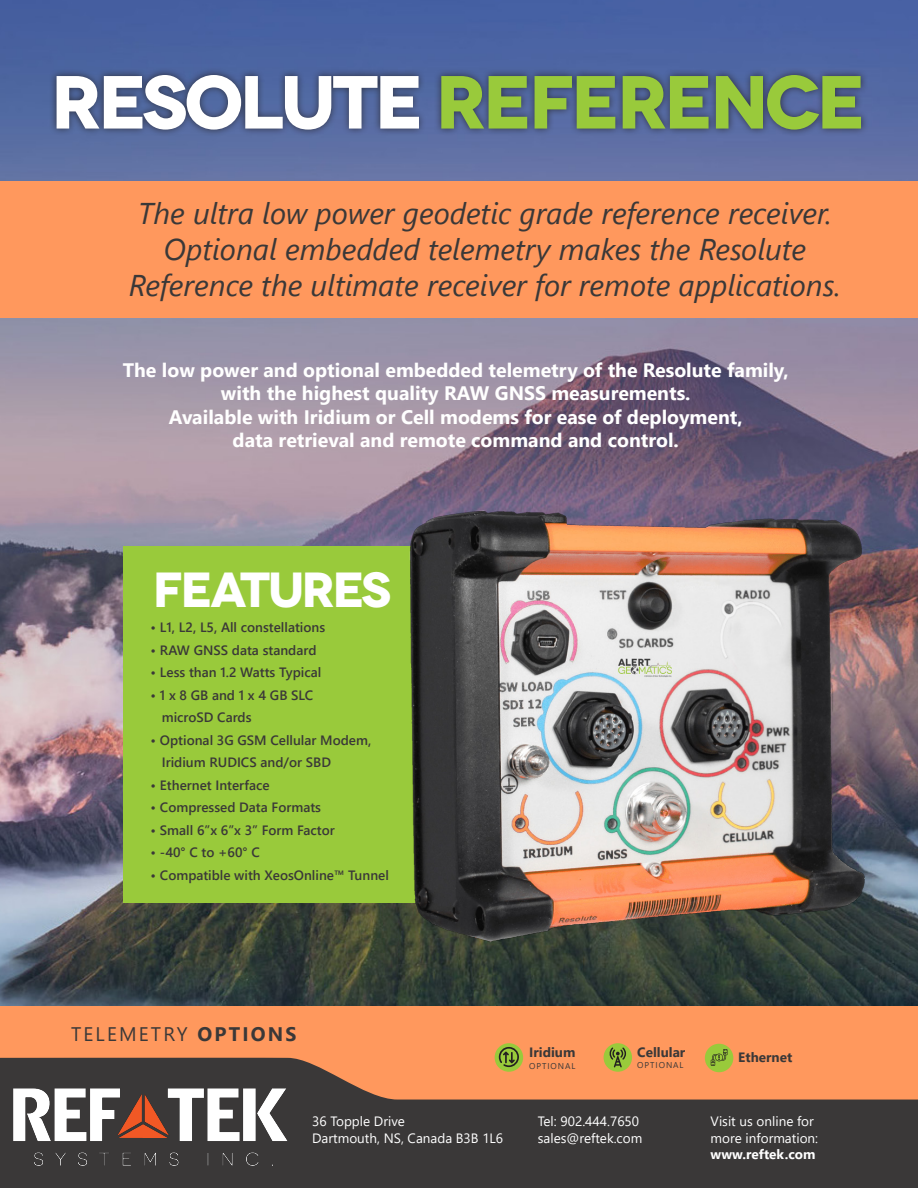
<style>
.page{position:relative;width:918px;height:1188px;background:#fff}
.page>*{position:absolute;margin:0;border:0;box-sizing:border-box;transform-origin:0 0}
.Bullet_Points{font:700 75px "Novecentowide";letter-spacing:-.05em;color:#99ca3b}
.Bullet_Points-2{font:700 49.2px "Novecentowide";letter-spacing:-.05em;color:#fff}
.t1{font:italic 30px/36px "Segoe UI";color:#3a3838;text-align:center}
.t2{font:19.65px "Segoe UI";letter-spacing:.11em;color:#3a3838}
.t3{font:700 19.5px/23.4px "Segoe UI";color:#fff;text-align:center}
.t4{font:600 13.5px/22.5px "Segoe UI";color:#3a3838}
.t5{font:13.5px/16.2px "Segoe UI";color:#fff}
.t6{font:700 13.5px "Segoe UI";color:#3a3838}
.t7{font:700 13.5px "Segoe UI";color:#fff}
.t8{font:8.4px "Segoe UI";letter-spacing:.11em;color:#3a3838}
.s1{color:#fff}
.s2{font-weight:700}
</style>
<div class="page">
<img style="left:0;top:0;width:918px;height:1007px">
<div style="left:0;top:1007px;width:918px;height:136px;background:#ff985d"></div>
<div style="left:49px;top:68px;width:820px;height:69px;background:#231f20;opacity:.75"></div>
<img style="left:0;top:1058px;width:918px;height:130px">
<div style="left:0;top:181px;width:918px;height:137px;background:#ff985d"></div>
<div style="left:123px;top:546px;width:362px;height:357px;background:#99ca3b"></div>
<img style="left:356px;top:457px;width:540px;height:540px">
<div style="left:705px;top:1044px;width:28px;height:28px;background:#99ca3b;border-radius:50%"></div>
<div style="left:495px;top:1043px;width:28px;height:29px;background:#99ca3b;border-radius:50%"></div>
<div style="left:604px;top:1043px;width:28px;height:29px;background:#99ca3b;border-radius:50%"></div>
<svg style="left:610px;top:1048px;width:16px;height:19px"></svg>
<svg style="left:499px;top:1047px;width:20px;height:20px"></svg>
<svg style="left:711px;top:1049px;width:16px;height:17px"></svg>
<img style="left:14px;top:1072px;width:273px;height:110px">
<p class="Bullet_Points" style="left:51px;top:55px;width:817px"><span class="s1">RESOLUTE</span> REFERENCE</p>
<p class="t1" style="left:129px;top:191px;width:714px">The ultra low power geodetic grade reference receiver.<br>Optional embedded telemetry makes the Resolute<br>Reference the ultimate receiver for remote applications.</p>
<p class="t3" style="left:123px;top:357px;width:667px">The low power and optional embedded telemetry of the Resolute family, with the highest quality RAW GNSS measurements.<br>Available with Iridium or Cell modems for ease of deployment,<br>data retrieval and remote command and control.</p>
<p class="Bullet_Points-2" style="left:153px;top:559px;width:240px">FEATURES</p>
<p class="t4" style="left:151px;top:615px;width:176px">• L1, L2, L5, All constellations</p>
<p class="t4" style="left:151px;top:638px;width:167px">• RAW GNSS data standard</p>
<p class="t4" style="left:151px;top:660px;width:172px">• Less than 1.2 Watts Typical</p>
<p class="t4" style="left:162px;top:683px;width:153px;text-indent:-11px">• 1 x 8 GB and 1 x 4 GB SLC microSD Cards</p>
<p class="t4" style="left:162px;top:728px;width:211px;text-indent:-11px">• Optional 3G GSM Cellular Modem,<br>Iridium RUDICS and/or SBD</p>
<p class="t4" style="left:151px;top:773px;width:121px">• Ethernet Interface</p>
<p class="t4" style="left:151px;top:795px;width:172px">• Compressed Data Formats</p>
<p class="t4" style="left:151px;top:818px;width:186px">• Small 6”x 6”x 3” Form Factor</p>
<p class="t4" style="left:151px;top:840px;width:111px">• -40° C to +60° C</p>
<p class="t4" style="left:151px;top:863px;width:240px">• Compatible with XeosOnline™ Tunnel</p>
<p class="t2" style="left:71px;top:1016px;width:227px">TELEMETRY <span class="s2">OPTIONS</span></p>
<p class="t5" style="left:312px;top:1112px;width:94px">36 Topple Drive</p>
<p class="t5" style="left:312px;top:1129px;width:193px">Dartmouth, NS, Canada B3B 1L6</p>
<p class="t6" style="left:529px;top:1040px;width:48px">Iridium</p>
<p class="t8" style="left:529px;top:1058px;width:48px">OPTIONAL</p>
<p class="t6" style="left:637px;top:1040px;width:50px">Cellular</p>
<p class="t8" style="left:637px;top:1057px;width:48px">OPTIONAL</p>
<p class="t6" style="left:738px;top:1045px;width:56px">Ethernet</p>
<p class="t5" style="left:538px;top:1112px;width:103px">Tel: 902.444.7650</p>
<p class="t5" style="left:538px;top:1129px;width:106px">sales@reftek.com</p>
<p class="t5" style="left:711px;top:1112px;width:109px">Visit us online for more information:</p>
<p class="t7" style="left:711px;top:1141px;width:106px">www.reftek.com</p>
</div>
